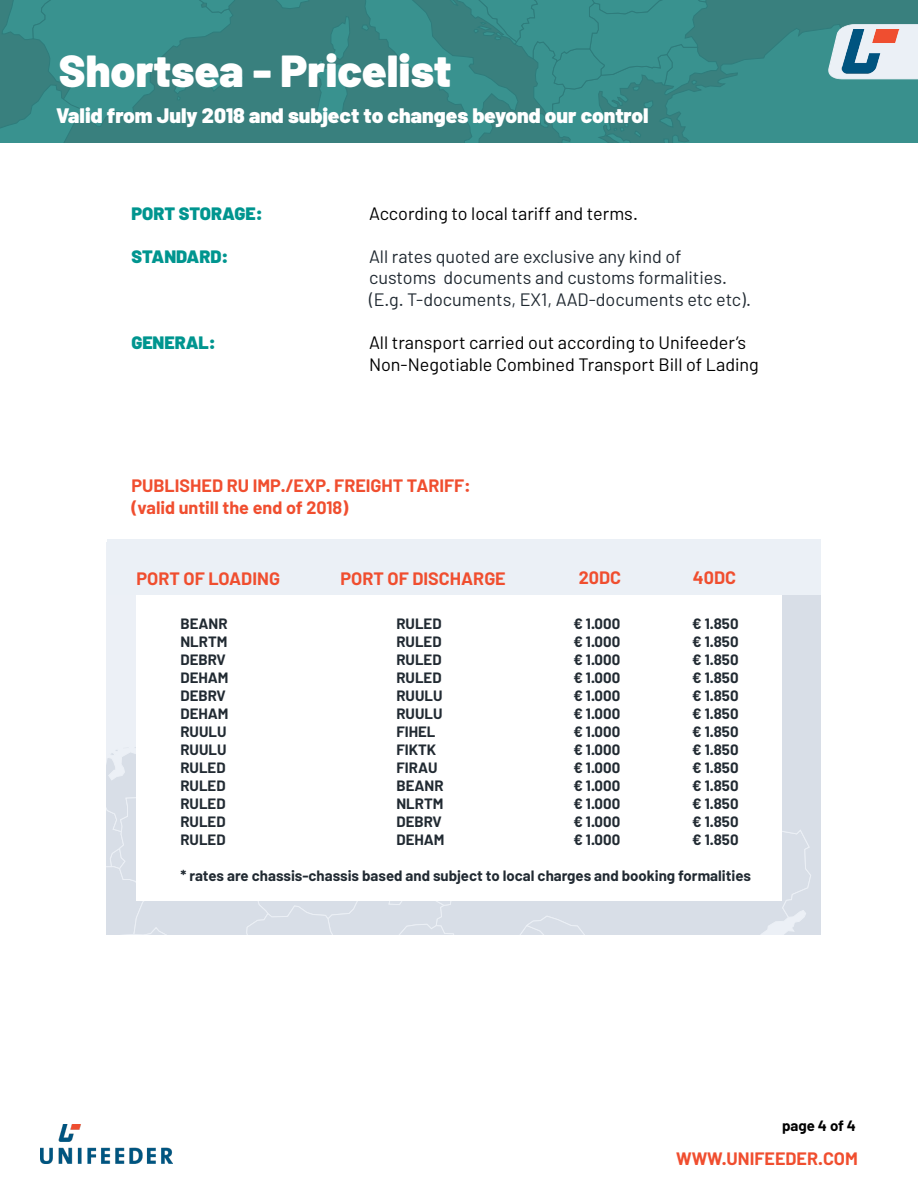
<style>
.page{position:relative;width:918px;height:1188px;background:#fff}
.page>*{position:absolute;margin:0;border:0;box-sizing:border-box;transform-origin:0 0}
.t1{font:900 45px "Barlow";color:#fff}
.t2{font:900 21px "Barlow";color:#fff}
.t3{font:18px/21.6px "Barlow";color:#000}
.t4{font:18px/21.6px "Barlow";color:#212a32}
.t5{font:700 18px/21.6px "Barlow";color:#f04e2f}
.t6{font:900 18px "Barlow";color:#00958f}
.t7{font:700 15px "Barlow";color:#212a32}
.t8{font:700 15px "Barlow";color:#000}
</style>
<div class="page">
<div style="left:625px;top:594px;width:196px;height:341px;background:#d8dee7"></div>
<svg style="left:106px;top:542px;width:519px;height:393px;background:#dce1ea"></svg>
<div style="left:136px;top:580px;width:646px;height:321px;background:#fff"></div>
<div style="left:107px;top:539px;width:714px;height:55px;background:#ebf0f6"></div>
<svg style="left:0;top:0;width:918px;height:143px;background:#3a8987"></svg>
<img style="left:831px;top:30px;width:72px;height:48px">
<img style="left:40px;top:1124px;width:133px;height:39px">
<h1 class="t1" style="left:59px;top:43px;width:394px">Shortsea - Pricelist</h1>
<h2 class="t2" style="left:56px;top:102px;width:594px">Valid from July 2018 and subject to changes beyond our control</h2>
<p class="t6" style="left:131px;top:202px;width:133px">PORT STORAGE:</p>
<p class="t3" style="left:369px;top:202px;width:270px">According to local tariff and terms.</p>
<p class="t6" style="left:131px;top:245px;width:99px">STANDARD:</p>
<p class="t4" style="left:369px;top:245px;width:383px">All rates quoted are exclusive any kind of customs documents and customs formalities. (E.g. T-documents, EX1, AAD-documents etc etc).</p>
<p class="t6" style="left:131px;top:332px;width:86px">GENERAL:</p>
<p class="t3" style="left:369px;top:331px;width:391px">All transport carried out according to Unifeeder’s<br>Non-Negotiable Combined Transport Bill of Lading</p>
<p class="t5" style="left:131px;top:475px;width:341px">PUBLISHED RU IMP./EXP. FREIGHT TARIFF: (valid untill the end of 2018)</p>
<p class="t5" style="left:136px;top:568px;width:145px">PORT OF LOADING</p>
<p class="t5" style="left:340px;top:568px;width:167px">PORT OF DISCHARGE</p>
<p class="t5" style="left:579px;top:566px;width:44px">20DC</p>
<p class="t5" style="left:693px;top:566px;width:45px">40DC</p>
<p class="t7" style="left:180px;top:614px;width:49px">BEANR</p>
<p class="t7" style="left:396px;top:614px;width:47px">RULED</p>
<p class="t7" style="left:573px;top:614px;width:48px">€ 1.000</p>
<p class="t7" style="left:692px;top:614px;width:48px">€ 1.850</p>
<p class="t7" style="left:180px;top:632px;width:49px">NLRTM</p>
<p class="t7" style="left:396px;top:632px;width:47px">RULED</p>
<p class="t7" style="left:573px;top:632px;width:48px">€ 1.000</p>
<p class="t7" style="left:692px;top:632px;width:48px">€ 1.850</p>
<p class="t7" style="left:180px;top:650px;width:47px">DEBRV</p>
<p class="t7" style="left:396px;top:650px;width:47px">RULED</p>
<p class="t7" style="left:573px;top:650px;width:48px">€ 1.000</p>
<p class="t7" style="left:692px;top:650px;width:48px">€ 1.850</p>
<p class="t7" style="left:180px;top:668px;width:50px">DEHAM</p>
<p class="t7" style="left:396px;top:668px;width:47px">RULED</p>
<p class="t7" style="left:573px;top:668px;width:48px">€ 1.000</p>
<p class="t7" style="left:692px;top:668px;width:48px">€ 1.850</p>
<p class="t7" style="left:180px;top:686px;width:47px">DEBRV</p>
<p class="t7" style="left:396px;top:686px;width:48px">RUULU</p>
<p class="t7" style="left:573px;top:686px;width:48px">€ 1.000</p>
<p class="t7" style="left:692px;top:686px;width:48px">€ 1.850</p>
<p class="t7" style="left:180px;top:704px;width:50px">DEHAM</p>
<p class="t7" style="left:396px;top:704px;width:48px">RUULU</p>
<p class="t7" style="left:573px;top:704px;width:48px">€ 1.000</p>
<p class="t7" style="left:692px;top:704px;width:48px">€ 1.850</p>
<p class="t7" style="left:180px;top:722px;width:48px">RUULU</p>
<p class="t7" style="left:396px;top:722px;width:41px">FIHEL</p>
<p class="t7" style="left:573px;top:722px;width:48px">€ 1.000</p>
<p class="t7" style="left:692px;top:722px;width:48px">€ 1.850</p>
<p class="t7" style="left:180px;top:740px;width:48px">RUULU</p>
<p class="t7" style="left:396px;top:740px;width:41px">FIKTK</p>
<p class="t7" style="left:573px;top:740px;width:48px">€ 1.000</p>
<p class="t7" style="left:692px;top:740px;width:48px">€ 1.850</p>
<p class="t7" style="left:180px;top:758px;width:47px">RULED</p>
<p class="t7" style="left:396px;top:758px;width:43px">FIRAU</p>
<p class="t7" style="left:573px;top:758px;width:48px">€ 1.000</p>
<p class="t7" style="left:692px;top:758px;width:48px">€ 1.850</p>
<p class="t7" style="left:180px;top:776px;width:47px">RULED</p>
<p class="t7" style="left:396px;top:776px;width:49px">BEANR</p>
<p class="t7" style="left:573px;top:776px;width:48px">€ 1.000</p>
<p class="t7" style="left:692px;top:776px;width:48px">€ 1.850</p>
<p class="t7" style="left:180px;top:794px;width:47px">RULED</p>
<p class="t7" style="left:396px;top:794px;width:49px">NLRTM</p>
<p class="t7" style="left:573px;top:794px;width:48px">€ 1.000</p>
<p class="t7" style="left:692px;top:794px;width:48px">€ 1.850</p>
<p class="t7" style="left:180px;top:812px;width:47px">RULED</p>
<p class="t7" style="left:396px;top:812px;width:47px">DEBRV</p>
<p class="t7" style="left:573px;top:812px;width:48px">€ 1.000</p>
<p class="t7" style="left:692px;top:812px;width:48px">€ 1.850</p>
<p class="t7" style="left:180px;top:830px;width:47px">RULED</p>
<p class="t7" style="left:396px;top:830px;width:50px">DEHAM</p>
<p class="t7" style="left:573px;top:830px;width:48px">€ 1.000</p>
<p class="t7" style="left:692px;top:830px;width:48px">€ 1.850</p>
<p class="t7" style="left:180px;top:866px;width:572px">* rates are chassis-chassis based and subject to local charges and booking formalities</p>
<p class="t8" style="left:782px;top:1117px;width:75px">page 4 of 4</p>
<p class="t5" style="left:676px;top:1148px;width:183px">WWW.UNIFEEDER.COM</p>
</div>
